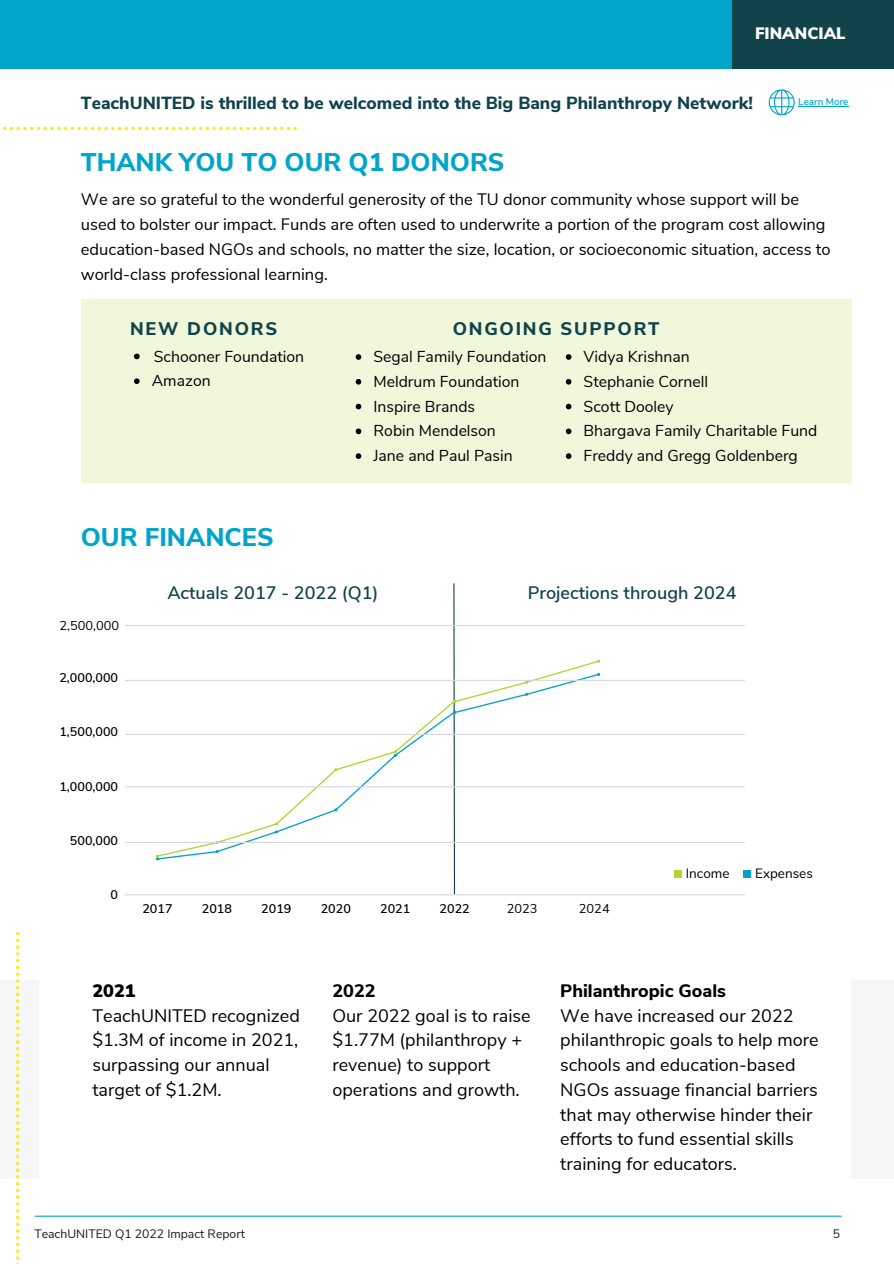
<style>
.page{position:relative;width:894px;height:1264px;background:#fff}
.page>*{position:absolute;margin:0;border:0;box-sizing:border-box;transform-origin:0 0}
.t1{font:800 25.5px "Nunito Sans";color:#00a5c9}
.t2{font:800 18.15px "Nunito Sans";letter-spacing:.1em;color:#11434a}
.t3{font:18px/24.8px "Nunito Sans";color:#000}
.t4{font:600 18px "Nunito Sans";color:#11434a}
.t5{font:800 18px "Nunito Sans";color:#000}
.t6{font:900 18px "Nunito";color:#000}
.t7{font:800 17.55px "Nunito Sans";color:#11434a}
.t8{font:16.5px/24.8px "Nunito Sans";color:#000}
.t9{font:900 16.5px "Mont";color:#fff}
.t10{font:900 16.5px "Nunito Sans";color:#fff}
.t11{font:15.75px "Nunito Sans";color:#000}
.t12{font:13.5px "Nunito Sans";color:#000}
.t13{font:12.75px "Nunito Sans";color:#000}
.t14{font:600 12.6px "Nunito Sans";color:#000}
.t15{font:12.15px "Nunito Sans";color:#191919}
.t16{font:600 9.75px "Nunito Sans";color:#00a5c9}
</style>
<div class="page">
<div style="left:731px;top:0;width:162px;height:69px;background:#11434a"></div>
<div style="left:0;top:0;width:731px;height:69px;background:#00a5c9"></div>
<hr style="left:35px;top:1215px;width:806px;height:1px;background:#00a5c9">
<div style="left:81px;top:299px;width:770px;height:184px;background:#f1f7db"></div>
<svg style="left:134px;top:353px;width:6px;height:6px"></svg>
<svg style="left:134px;top:378px;width:6px;height:6px"></svg>
<svg style="left:355px;top:354px;width:6px;height:6px"></svg>
<svg style="left:355px;top:379px;width:6px;height:5px"></svg>
<svg style="left:355px;top:404px;width:6px;height:5px"></svg>
<svg style="left:355px;top:428px;width:6px;height:6px"></svg>
<svg style="left:355px;top:453px;width:6px;height:6px"></svg>
<svg style="left:565px;top:354px;width:6px;height:6px"></svg>
<svg style="left:565px;top:379px;width:6px;height:5px"></svg>
<svg style="left:565px;top:404px;width:6px;height:5px"></svg>
<svg style="left:565px;top:428px;width:6px;height:6px"></svg>
<svg style="left:565px;top:453px;width:6px;height:6px"></svg>
<svg style="left:156px;top:583px;width:444px;height:311px"></svg>
<hr style="left:125px;top:679px;width:619px;height:2px;background:#d9d9d9">
<hr style="left:125px;top:733px;width:619px;height:2px;background:#d9d9d9">
<hr style="left:125px;top:786px;width:619px;height:1px;background:#d9d9d9">
<hr style="left:125px;top:842px;width:619px;height:1px;background:#d9d9d9">
<div style="left:673px;top:869px;width:8px;height:8px;background:#b5d334"></div>
<div style="left:743px;top:869px;width:8px;height:8px;background:#00a5c9"></div>
<hr style="left:125px;top:625px;width:619px;height:1px;background:#d9d9d9">
<hr style="left:125px;top:894px;width:619px;height:1px;background:#d9d9d9">
<div style="left:851px;top:980px;width:42px;height:198px;background:#f5f6f8"></div>
<div style="left:0;top:980px;width:39px;height:198px;background:#f5f6f8"></div>
<svg style="left:16px;top:932px;width:3px;height:328px"></svg>
<svg style="left:3px;top:127px;width:294px;height:3px"></svg>
<svg style="left:768px;top:89px;width:26px;height:26px"></svg>
<hr style="left:798px;top:106px;width:50px;height:1px;background:#00a5c9">
<p class="t9" style="left:766px;top:19px;width:114px">OPERATIONS</p>
<p class="t10" style="left:754px;top:23px;width:92px">FINANCIAL</p>
<p class="t7" style="left:81px;top:92px;width:673px">TeachUNITED is thrilled to be welcomed into the Big Bang Philanthropy Network!</p>
<p class="t16" style="left:798px;top:95px;width:52px">Learn More</p>
<p class="t1" style="left:81px;top:145px;width:425px">THANK YOU TO OUR Q1 DONORS</p>
<p class="t8" style="left:81px;top:187px;width:751px">We are so grateful to the wonderful generosity of the TU donor community whose support will be used to bolster our impact. Funds are often used to underwrite a portion of the program cost allowing education-based NGOs and schools, no matter the size, location, or socioeconomic situation, access to world-class professional learning.</p>
<p class="t2" style="left:130px;top:316px;width:149px">NEW DONORS</p>
<p class="t2" style="left:452px;top:316px;width:208px">ONGOING SUPPORT</p>
<p class="t11" style="left:154px;top:345px;width:152px">Schooner Foundation</p>
<p class="t11" style="left:152px;top:370px;width:60px">Amazon</p>
<p class="t11" style="left:373px;top:346px;width:174px">Segal Family Foundation</p>
<p class="t11" style="left:373px;top:371px;width:147px">Meldrum Foundation</p>
<p class="t11" style="left:373px;top:396px;width:103px">Inspire Brands</p>
<p class="t11" style="left:373px;top:420px;width:124px">Robin Mendelson</p>
<p class="t11" style="left:373px;top:445px;width:141px">Jane and Paul Pasin</p>
<p class="t11" style="left:583px;top:346px;width:108px">Vidya Krishnan</p>
<p class="t11" style="left:583px;top:371px;width:126px">Stephanie Cornell</p>
<p class="t11" style="left:583px;top:396px;width:92px">Scott Dooley</p>
<p class="t11" style="left:583px;top:420px;width:235px">Bhargava Family Charitable Fund</p>
<p class="t11" style="left:583px;top:445px;width:216px">Freddy and Gregg Goldenberg</p>
<p class="t1" style="left:81px;top:520px;width:194px">OUR FINANCES</p>
<p class="t13" style="left:59px;top:616px;width:61px">2,500,000</p>
<p class="t14" style="left:59px;top:669px;width:60px">2,000,000</p>
<p class="t14" style="left:59px;top:723px;width:60px">1,500,000</p>
<p class="t14" style="left:59px;top:777px;width:60px">1,000,000</p>
<p class="t14" style="left:70px;top:832px;width:50px">500,000</p>
<p class="t14" style="left:111px;top:886px;width:9px">0</p>
<p class="t4" style="left:167px;top:581px;width:213px">Actuals 2017 - 2022 (Q1)</p>
<p class="t4" style="left:527px;top:581px;width:210px">Projections through 2024</p>
<p class="t14" style="left:142px;top:899px;width:32px">2017</p>
<p class="t14" style="left:202px;top:899px;width:32px">2018</p>
<p class="t14" style="left:261px;top:899px;width:32px">2019</p>
<p class="t14" style="left:320px;top:899px;width:32px">2020</p>
<p class="t14" style="left:380px;top:899px;width:32px">2021</p>
<p class="t14" style="left:439px;top:899px;width:32px">2022</p>
<p class="t13" style="left:506px;top:900px;width:32px">2023</p>
<p class="t13" style="left:578px;top:900px;width:32px">2024</p>
<p class="t12" style="left:685px;top:864px;width:45px">Income</p>
<p class="t12" style="left:755px;top:864px;width:59px">Expenses</p>
<p class="t6" style="left:92px;top:978px;width:45px">2021</p>
<p class="t3" style="left:92px;top:1003px;width:209px">TeachUNITED recognized $1.3M of income in 2021, surpassing our annual target of $1.2M.</p>
<p class="t5" style="left:332px;top:978px;width:45px">2022</p>
<p class="t3" style="left:332px;top:1003px;width:200px">Our 2022 goal is to raise $1.77M (philanthropy + revenue) to support operations and growth.</p>
<p class="t5" style="left:560px;top:978px;width:167px">Philanthropic Goals</p>
<p class="t3" style="left:560px;top:1003px;width:260px">We have increased our 2022 philanthropic goals to help more schools and education-based<br>NGOs assuage financial barriers that may otherwise hinder their efforts to fund essential skills training for educators.</p>
<p class="t15" style="left:34px;top:1225px;width:212px">TeachUNITED Q1 2022 Impact Report</p>
<p class="t15" style="left:832px;top:1225px;width:9px">5</p>
</div>
